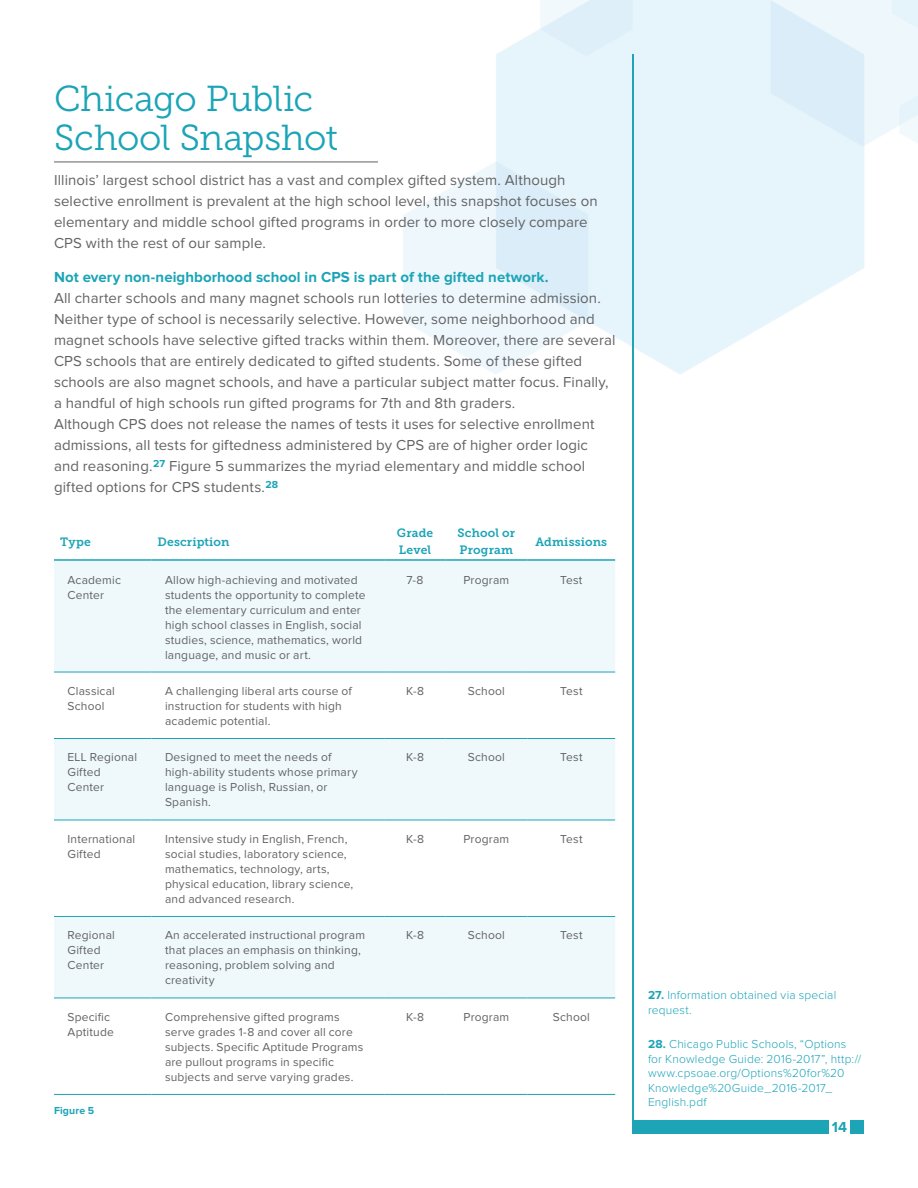
<style>
.page{position:relative;width:918px;height:1188px;background:#fff}
.page>*{position:absolute;margin:0;border:0;box-sizing:border-box;transform-origin:0 0}
.t1{font:36px/39px "Museo Slab 300";letter-spacing:-.015em;color:#1ba4b7}
.t2{font:15px/21px "Proxima Nova";letter-spacing:.005em;color:#636366}
.t3{font:700 15px "Proxima Nova";letter-spacing:.005em;color:#1ba4b7}
.t4{font:700 15px "Proxima Nova";color:#1da5b7}
.t5{font:12px/15px "Proxima Nova";letter-spacing:.015em;color:#636366}
.t6{font:300 12px/14.4px "Proxima Nova";letter-spacing:.015em;color:#1ba4b7}
.t7{font:12px/16.5px "Museo Slab 700";letter-spacing:.015em;color:#1ba4b7}
.t8{font:700 10.5px "Proxima Nova";letter-spacing:.015em;color:#1ba4b7}
.s1{font-weight:700}
</style>
<div class="page">
<img style="left:404px;top:0;width:514px;height:374px">
<hr style="left:632px;top:54px;width:1px;height:1080px;background:#1da5b7">
<div style="left:850px;top:1120px;width:14px;height:14px;background:#1da5b7"></div>
<div style="left:633px;top:1120px;width:195px;height:14px;background:#1da5b7"></div>
<svg style="left:54px;top:561px;width:561px;height:437px;fill:#eff9fb"></svg>
<hr style="left:54px;top:559px;width:98px;height:2px;background:#1ba4b7">
<hr style="left:152px;top:559px;width:233px;height:2px;background:#1ba4b7">
<hr style="left:385px;top:559px;width:60px;height:2px;background:#1ba4b7">
<hr style="left:445px;top:559px;width:82px;height:2px;background:#1ba4b7">
<hr style="left:527px;top:559px;width:88px;height:2px;background:#1ba4b7">
<hr style="left:54px;top:672px;width:98px;height:1px;background:#1ba4b7">
<hr style="left:152px;top:672px;width:233px;height:1px;background:#1ba4b7">
<hr style="left:385px;top:672px;width:60px;height:1px;background:#1ba4b7">
<hr style="left:445px;top:672px;width:82px;height:1px;background:#1ba4b7">
<hr style="left:527px;top:672px;width:88px;height:1px;background:#1ba4b7">
<hr style="left:54px;top:738px;width:98px;height:1px;background:#1ba4b7">
<hr style="left:152px;top:738px;width:233px;height:1px;background:#1ba4b7">
<hr style="left:385px;top:738px;width:60px;height:1px;background:#1ba4b7">
<hr style="left:445px;top:738px;width:82px;height:1px;background:#1ba4b7">
<hr style="left:527px;top:738px;width:88px;height:1px;background:#1ba4b7">
<hr style="left:54px;top:820px;width:98px;height:1px;background:#1ba4b7">
<hr style="left:152px;top:820px;width:233px;height:1px;background:#1ba4b7">
<hr style="left:385px;top:820px;width:60px;height:1px;background:#1ba4b7">
<hr style="left:445px;top:820px;width:82px;height:1px;background:#1ba4b7">
<hr style="left:527px;top:820px;width:88px;height:1px;background:#1ba4b7">
<hr style="left:54px;top:916px;width:98px;height:1px;background:#1ba4b7">
<hr style="left:152px;top:916px;width:233px;height:1px;background:#1ba4b7">
<hr style="left:385px;top:916px;width:60px;height:1px;background:#1ba4b7">
<hr style="left:445px;top:916px;width:82px;height:1px;background:#1ba4b7">
<hr style="left:527px;top:916px;width:88px;height:1px;background:#1ba4b7">
<hr style="left:54px;top:998px;width:98px;height:1px;background:#1ba4b7">
<hr style="left:152px;top:998px;width:233px;height:1px;background:#1ba4b7">
<hr style="left:385px;top:998px;width:60px;height:1px;background:#1ba4b7">
<hr style="left:445px;top:998px;width:82px;height:1px;background:#1ba4b7">
<hr style="left:527px;top:998px;width:88px;height:1px;background:#1ba4b7">
<hr style="left:54px;top:1094px;width:98px;height:1px;background:#1ba4b7">
<hr style="left:152px;top:1094px;width:233px;height:1px;background:#1ba4b7">
<hr style="left:385px;top:1094px;width:60px;height:1px;background:#1ba4b7">
<hr style="left:445px;top:1094px;width:82px;height:1px;background:#1ba4b7">
<hr style="left:527px;top:1094px;width:88px;height:1px;background:#1ba4b7">
<hr style="left:54px;top:161px;width:324px;height:2px;background:#939598">
<h1 class="t1" style="left:54px;top:80px;width:285px">Chicago Public<br>School Snapshot</h1>
<p class="t2" style="left:54px;top:170px;width:545px">Illinois’ largest school district has a vast and complex gifted system. Although selective enrollment is prevalent at the high school level, this snapshot focuses on elementary and middle school gifted programs in order to more closely compare CPS with the rest of our sample.</p>
<p class="t3" style="left:54px;top:269px;width:496px">Not every non-neighborhood school in CPS is part of the gifted network.</p>
<p class="t2" style="left:54px;top:288px;width:563px">All charter schools and many magnet schools run lotteries to determine admission.<br>Neither type of school is necessarily selective. However, some neighborhood and magnet schools have selective gifted tracks within them. Moreover, there are several CPS schools that are entirely dedicated to gifted students. Some of these gifted schools are also magnet schools, and have a particular subject matter focus. Finally, a handful of high schools run gifted programs for 7th and 8th graders.<br>Although CPS does not release the names of tests it uses for selective enrollment admissions, all tests for giftedness administered by CPS are of higher order logic and reasoning.<sup>27</sup> Figure 5 summarizes the myriad elementary and middle school gifted options for CPS students.<sup>28</sup></p>
<p class="t7" style="left:60px;top:533px;width:32px">Type</p>
<p class="t7" style="left:158px;top:533px;width:73px">Description</p>
<p class="t7" style="left:397px;top:525px;width:38px">Grade<br>Level</p>
<p class="t7" style="left:458px;top:525px;width:59px">School or<br>Program</p>
<p class="t7" style="left:535px;top:533px;width:73px">Admissions</p>
<p class="t5" style="left:68px;top:572px;width:55px">Academic<br>Center</p>
<p class="t5" style="left:165px;top:572px;width:202px">Allow high-achieving and motivated students the opportunity to complete the elementary curriculum and enter high school classes in English, social studies, science, mathematics, world language, and music or art.</p>
<p class="t5" style="left:407px;top:572px;width:19px">7-8</p>
<p class="t5" style="left:463px;top:572px;width:47px">Program</p>
<p class="t5" style="left:560px;top:572px;width:24px">Test</p>
<p class="t5" style="left:68px;top:684px;width:49px">Classical<br>School</p>
<p class="t5" style="left:165px;top:684px;width:188px">A challenging liberal arts course of instruction for students with high academic potential.</p>
<p class="t5" style="left:406px;top:684px;width:20px">K-8</p>
<p class="t5" style="left:468px;top:684px;width:39px">School</p>
<p class="t5" style="left:560px;top:684px;width:24px">Test</p>
<p class="t5" style="left:68px;top:750px;width:71px">ELL Regional<br>Gifted<br>Center</p>
<p class="t5" style="left:165px;top:750px;width:194px">Designed to meet the needs of high-ability students whose primary language is Polish, Russian, or<br>Spanish.</p>
<p class="t5" style="left:406px;top:750px;width:20px">K-8</p>
<p class="t5" style="left:468px;top:750px;width:39px">School</p>
<p class="t5" style="left:560px;top:750px;width:24px">Test</p>
<p class="t5" style="left:68px;top:832px;width:69px">International<br>Gifted</p>
<p class="t5" style="left:165px;top:832px;width:190px">Intensive study in English, French, social studies, laboratory science, mathematics, technology, arts, physical education, library science, and advanced research.</p>
<p class="t5" style="left:406px;top:832px;width:20px">K-8</p>
<p class="t5" style="left:463px;top:832px;width:47px">Program</p>
<p class="t5" style="left:560px;top:832px;width:24px">Test</p>
<p class="t5" style="left:68px;top:928px;width:49px">Regional<br>Gifted<br>Center</p>
<p class="t5" style="left:165px;top:928px;width:201px">An accelerated instructional program that places an emphasis on thinking, reasoning, problem solving and creativity</p>
<p class="t5" style="left:406px;top:928px;width:20px">K-8</p>
<p class="t5" style="left:468px;top:928px;width:39px">School</p>
<p class="t5" style="left:560px;top:928px;width:24px">Test</p>
<p class="t5" style="left:68px;top:1010px;width:48px">Specific<br>Aptitude</p>
<p class="t5" style="left:165px;top:1010px;width:200px">Comprehensive gifted programs serve grades 1-8 and cover all core subjects. Specific Aptitude Programs are pullout programs in specific subjects and serve varying grades.</p>
<p class="t5" style="left:406px;top:1010px;width:20px">K-8</p>
<p class="t5" style="left:463px;top:1010px;width:47px">Program</p>
<p class="t5" style="left:553px;top:1010px;width:39px">School</p>
<p class="t8" style="left:54px;top:1105px;width:42px">Figure 5</p>
<p class="t6" style="left:648px;top:988px;width:190px"><span class="s1">27.</span> Information obtained via special request.</p>
<p class="t6" style="left:648px;top:1037px;width:215px"><span class="s1">28.</span> Chicago Public Schools, “Options for Knowledge Guide: 2016-2017”, http:// www.cpsoae.org/Options%20for%20<br>Knowledge%20Guide_2016-2017_<br>English.pdf</p>
<p class="t4" style="left:832px;top:1119px;width:17px">14</p>
</div>
